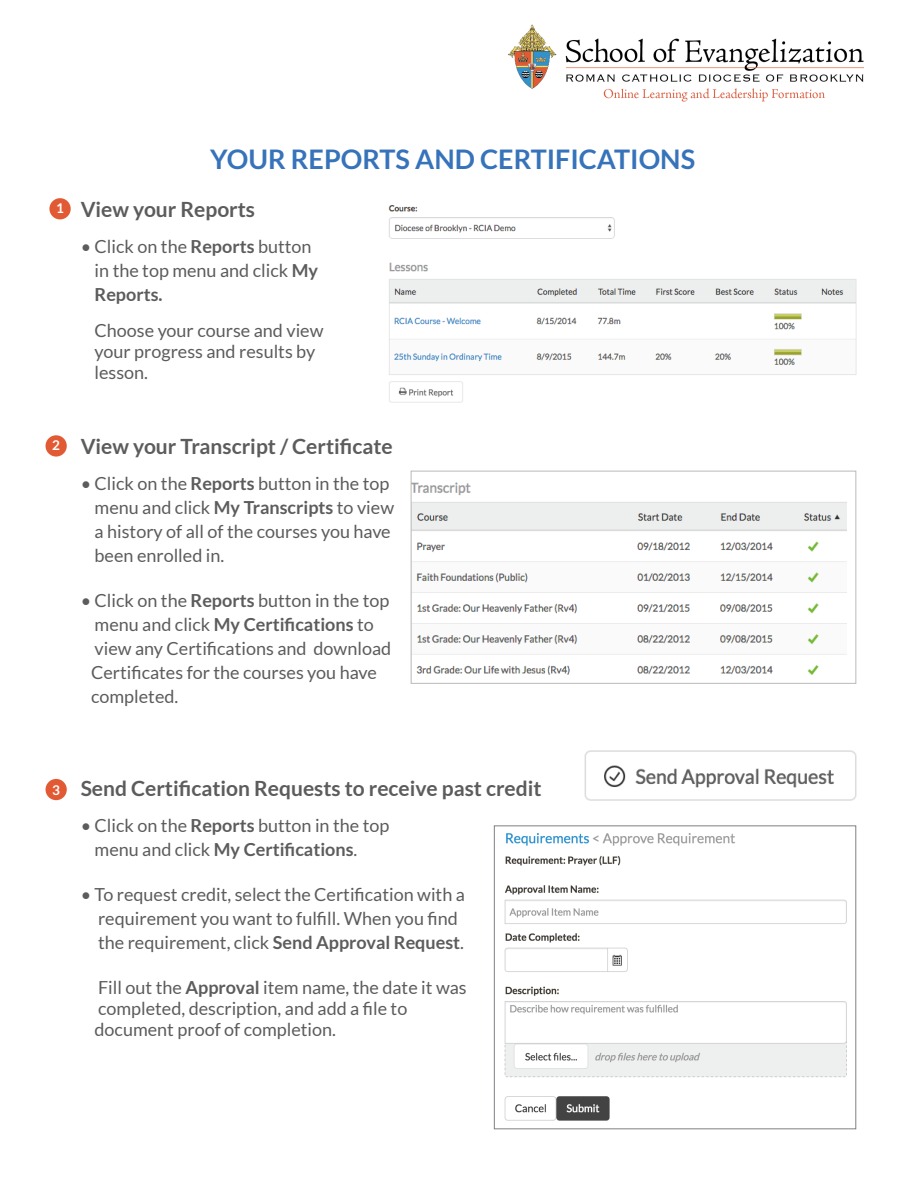
<style>
.page{position:relative;width:918px;height:1188px;background:#fff}
.page>*{position:absolute;margin:0;border:0;box-sizing:border-box;transform-origin:0 0}
.t1{font:700 27px "Lato";color:#3673ba}
.t2{font:700 21px "Lato";color:#5c5c5c}
.t3{font:18px/24px "Lato";color:#5c5c5c}
.t4{font:700 13.5px "Lato";color:#fff}
.s1{font-weight:700}
</style>
<div class="page">
<img style="left:508px;top:24px;width:356px;height:78px">
<div style="left:49px;top:198px;width:22px;height:21px;background:#e25a34;border-radius:50%"></div>
<div style="left:46px;top:435px;width:21px;height:22px;background:#e25a34;border-radius:50%"></div>
<div style="left:46px;top:779px;width:21px;height:21px;background:#e25a34;border-radius:50%"></div>
<img style="left:388px;top:205px;width:469px;height:198px">
<img style="left:413px;top:482px;width:434px;height:193px">
<div style="left:411px;top:471px;width:445px;height:213px;border:1px solid #bababa"></div>
<img style="left:584px;top:750px;width:272px;height:51px">
<img style="left:504px;top:833px;width:343px;height:288px">
<div style="left:494px;top:826px;width:362px;height:303px;border:1px solid #808183"></div>
<p class="t1" style="left:210px;top:144px;width:486px">YOUR REPORTS AND CERTIFICATIONS</p>
<p class="t4" style="left:56px;top:200px;width:9px">1</p>
<p class="t2" style="left:81px;top:197px;width:176px">View your Reports</p>
<p class="t3" style="left:95px;top:234px;width:225px;text-indent:-14px">• Click on the <span class="s1">Reports</span> button in the top menu and click <span class="s1">My<br>Reports.</span></p>
<p class="t3" style="left:95px;top:319px;width:230px;line-height:21px">Choose your course and view your progress and results by lesson.</p>
<p class="t4" style="left:52px;top:438px;width:9px">2</p>
<p class="t2" style="left:81px;top:434px;width:314px">View your Transcript / Certificate</p>
<p class="t3" style="left:95px;top:471px;width:301px;text-indent:-14px">• Click on the <span class="s1">Reports</span> button in the top menu and click <span class="s1">My Transcripts</span> to view a history of all of the courses you have been enrolled in.</p>
<p class="t3" style="left:95px;top:588px;width:298px;text-indent:-14px">• Click on the <span class="s1">Reports</span> button in the top menu and click <span class="s1">My Certifications</span> to view any Certifications and download</p>
<p class="t3" style="left:91px;top:660px;width:287px">Certificates for the courses you have completed.</p>
<p class="t4" style="left:52px;top:782px;width:9px">3</p>
<p class="t2" style="left:81px;top:776px;width:462px">Send Certification Requests to receive past credit</p>
<p class="t3" style="left:95px;top:813px;width:296px;text-indent:-14px">• Click on the <span class="s1">Reports</span> button in the top menu and click <span class="s1">My Certifications</span>.</p>
<p class="t3" style="left:98px;top:882px;width:368px;text-indent:-17px">• To request credit, select the Certification with a requirement you want to fulfill. When you find the requirement, click <span class="s1">Send Approval Request</span>.</p>
<p class="t3" style="left:98px;top:977px;width:370px;line-height:21px">Fill out the <span class="s1">Approval</span> item name, the date it was completed, description, and add a file to</p>
<p class="t3" style="left:95px;top:1017px;width:243px">document proof of completion.</p>
</div>
